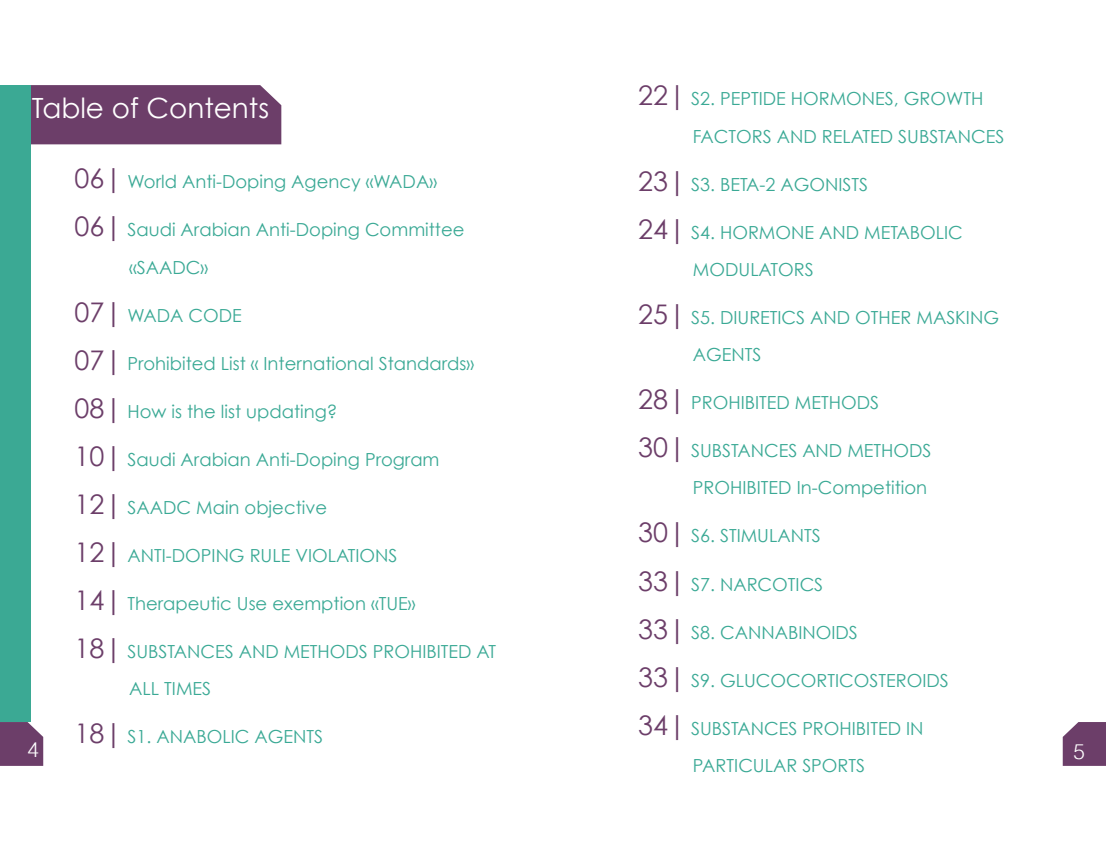
<style>
.page{position:relative;width:1106px;height:851px;background:#fff}
.page>*{position:absolute;margin:0;border:0;box-sizing:border-box;transform-origin:0 0}
.t1{font:27.9px "Century Gothic";color:#fff}
.t2{font:27px "Century Gothic";color:#6c3e69}
.t3{font:300 20.85px "Helvetica";color:#fff}
.t4{font:18px "Century Gothic";color:#3aa995}
</style>
<div class="page">
<svg style="left:1062px;top:722px;width:44px;height:43px;background:#774d74"></svg>
<div style="left:0;top:722px;width:43px;height:43px;background:#6c3e69"></div>
<div style="left:31px;top:85px;width:250px;height:59px;background:#6c3e69"></div>
<div style="left:0;top:85px;width:31px;height:637px;background:#3ba994"></div>
<h1 class="t1" style="left:32px;top:91px;width:239px">Table of Contents</h1>
<p class="t3" style="left:28px;top:733px;width:13px">4</p>
<h2 class="t2" style="left:74px;top:162px;width:50px">06|</h2>
<h2 class="t2" style="left:74px;top:210px;width:50px">06|</h2>
<h2 class="t2" style="left:74px;top:295px;width:50px">07|</h2>
<h2 class="t2" style="left:74px;top:343px;width:50px">07|</h2>
<h2 class="t2" style="left:74px;top:391px;width:50px">08|</h2>
<h2 class="t2" style="left:74px;top:439px;width:50px">10|</h2>
<h2 class="t2" style="left:74px;top:487px;width:50px">12|</h2>
<h2 class="t2" style="left:74px;top:535px;width:50px">12|</h2>
<h2 class="t2" style="left:74px;top:583px;width:50px">14|</h2>
<h2 class="t2" style="left:74px;top:631px;width:50px">18|</h2>
<h2 class="t2" style="left:74px;top:716px;width:50px">18|</h2>
<p class="t4" style="left:127px;top:171px;width:311px">World Anti-Doping Agency «WADA«</p>
<p class="t4" style="left:127px;top:219px;width:338px">Saudi Arabian Anti-Doping Committee</p>
<p class="t4" style="left:129px;top:256px;width:80px">«SAADC«</p>
<p class="t4" style="left:127px;top:304px;width:116px">WADA CODE</p>
<p class="t4" style="left:127px;top:352px;width:348px">Prohibited List « International Standards«</p>
<p class="t4" style="left:127px;top:400px;width:211px">How is the list updating?</p>
<p class="t4" style="left:127px;top:448px;width:313px">Saudi Arabian Anti-Doping Program</p>
<p class="t4" style="left:127px;top:496px;width:201px">SAADC Main objective</p>
<p class="t4" style="left:127px;top:544px;width:271px">ANTI-DOPING RULE VIOLATIONS</p>
<p class="t4" style="left:127px;top:592px;width:289px">Therapeutic Use exemption «TUE«</p>
<p class="t4" style="left:127px;top:640px;width:370px">SUBSTANCES AND METHODS PROHIBITED AT</p>
<p class="t4" style="left:129px;top:677px;width:83px">ALL TIMES</p>
<p class="t4" style="left:127px;top:725px;width:197px">S1. ANABOLIC AGENTS</p>
<h2 class="t2" style="left:638px;top:79px;width:50px">22|</h2>
<h2 class="t2" style="left:638px;top:164px;width:50px">23|</h2>
<h2 class="t2" style="left:638px;top:212px;width:50px">24|</h2>
<h2 class="t2" style="left:638px;top:297px;width:50px">25|</h2>
<h2 class="t2" style="left:638px;top:383px;width:50px">28|</h2>
<h2 class="t2" style="left:638px;top:431px;width:50px">30|</h2>
<h2 class="t2" style="left:638px;top:516px;width:50px">30|</h2>
<h2 class="t2" style="left:638px;top:564px;width:50px">33|</h2>
<h2 class="t2" style="left:638px;top:612px;width:50px">33|</h2>
<h2 class="t2" style="left:638px;top:660px;width:50px">33|</h2>
<h2 class="t2" style="left:638px;top:708px;width:50px">34|</h2>
<p class="t4" style="left:691px;top:88px;width:294px">S2. PEPTIDE HORMONES, GROWTH</p>
<p class="t4" style="left:693px;top:125px;width:313px">FACTORS AND RELATED SUBSTANCES</p>
<p class="t4" style="left:691px;top:173px;width:178px">S3. BETA-2 AGONISTS</p>
<p class="t4" style="left:691px;top:221px;width:273px">S4. HORMONE AND METABOLIC</p>
<p class="t4" style="left:693px;top:258px;width:122px">MODULATORS</p>
<p class="t4" style="left:691px;top:306px;width:309px">S5. DIURETICS AND OTHER MASKING</p>
<p class="t4" style="left:693px;top:343px;width:70px">AGENTS</p>
<p class="t4" style="left:691px;top:391px;width:189px">PROHIBITED METHODS</p>
<p class="t4" style="left:691px;top:439px;width:242px">SUBSTANCES AND METHODS</p>
<p class="t4" style="left:693px;top:477px;width:236px">PROHIBITED In-Competition</p>
<p class="t4" style="left:691px;top:525px;width:131px">S6. STIMULANTS</p>
<p class="t4" style="left:691px;top:573px;width:134px">S7. NARCOTICS</p>
<p class="t4" style="left:691px;top:621px;width:168px">S8. CANNABINOIDS</p>
<p class="t4" style="left:691px;top:669px;width:259px">S9. GLUCOCORTICOSTEROIDS</p>
<p class="t4" style="left:691px;top:717px;width:234px">SUBSTANCES PROHIBITED IN</p>
<p class="t4" style="left:693px;top:754px;width:174px">PARTICULAR SPORTS</p>
<p class="t3" style="left:1073px;top:734px;width:13px">5</p>
</div>
